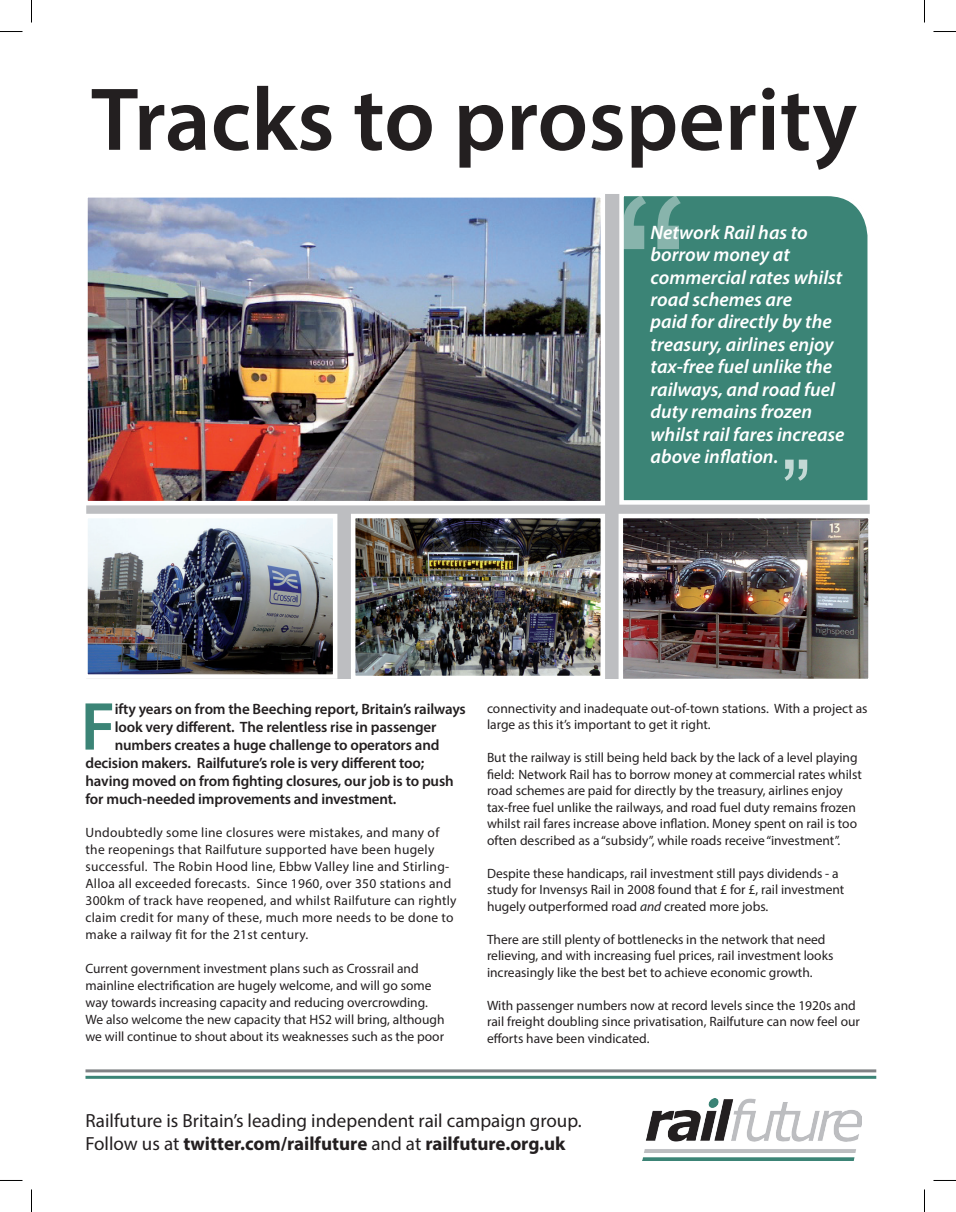
<style>
.page{position:relative;width:956px;height:1212px;background:#fff}
.page>*{position:absolute;margin:0;border:0;box-sizing:border-box;transform-origin:0 0}
.t1{font:229.2px "Arial";color:#fff}
.t2{font:600 90px "Myriad Pro";color:#231f20}
.t3{font:90px "Arial";color:#fff}
.t4{font:600 68.4px "Myriad Pro";color:#3b8476}
.t5{font:italic 600 19.5px/22.5px "Myriad Pro";color:#fff}
.t6{font:19.05px/23.2px "Myriad Pro";color:#231f20}
.t7{font:600 15px "Myriad Pro";letter-spacing:-.01em;color:#231f20}
.t8{font:13.5px/16.5px "Myriad Pro";color:#231f20}
.t9{font:13.5px/17px "Myriad Pro";letter-spacing:.02em;color:#231f20}
.s1{font-style:italic}
.s2{font-weight:700}
</style>
<div class="page">
<div style="left:86px;top:194px;width:784px;height:484px;background:#bdbec1"></div>
<img style="left:88px;top:198px;width:512px;height:302px">
<div style="left:83px;top:193px;width:522px;height:312px;border:4px solid #fff"></div>
<img style="left:88px;top:518px;width:244px;height:155px">
<div style="left:83px;top:513px;width:254px;height:165px;border:4px solid #fff"></div>
<img style="left:642px;top:1098px;width:220px;height:62px">
<img style="left:356px;top:518px;width:244px;height:157px">
<div style="left:351px;top:513px;width:254px;height:167px;border:4px solid #fff"></div>
<img style="left:624px;top:518px;width:244px;height:160px">
<div style="left:619px;top:513px;width:254px;height:170px;border:4px solid #fff"></div>
<svg style="left:617px;top:194px;width:253px;height:313px;background:#478b7e"></svg>
<hr style="left:86px;top:1069px;width:790px;height:3px;background:#808285">
<hr style="left:86px;top:1075px;width:790px;height:3px;background:#3b8476">
<svg style="left:0;top:31px;width:22px;height:1px"></svg>
<svg style="left:933px;top:31px;width:23px;height:1px"></svg>
<svg style="left:31px;top:0;width:1px;height:22px"></svg>
<svg style="left:31px;top:1189px;width:1px;height:22px"></svg>
<svg style="left:924px;top:0;width:1px;height:22px"></svg>
<svg style="left:924px;top:1189px;width:1px;height:22px"></svg>
<p class="t2" style="left:91px;top:62px;width:768px">Tracks to prosperity</p>
<h1 class="t1" style="left:613px;top:131px;width:78px">“</h1>
<p class="t5" style="left:651px;top:220px;width:196px">Network Rail has to borrow money at commercial rates whilst road schemes are<br>paid for directly by the treasury, airlines enjoy tax-free fuel unlike the railways, and road fuel duty remains frozen whilst rail fares increase above inflation.</p>
<h2 class="t3" style="left:781px;top:434px;width:31px">”</h2>
<p class="t4" style="left:81px;top:683px;width:36px">F</p>
<p class="t7" style="left:115px;top:698px;width:353px">ifty years on from the Beeching report, Britain’s railways</p>
<p class="t7" style="left:115px;top:716px;width:323px">look very different. The relentless rise in passenger</p>
<p class="t7" style="left:115px;top:734px;width:326px">numbers creates a huge challenge to operators and</p>
<p class="t7" style="left:86px;top:752px;width:340px">decision makers. Railfuture’s role is very different too;</p>
<p class="t7" style="left:86px;top:770px;width:370px">having moved on from fighting closures, our job is to push</p>
<p class="t7" style="left:86px;top:788px;width:312px">for much-needed improvements and investment.</p>
<p class="t9" style="left:86px;top:823px;width:373px">Undoubtedly some line closures were mistakes, and many of the reopenings that Railfuture supported have been hugely successful. The Robin Hood line, Ebbw Valley line and Stirling-Alloa all exceeded forecasts. Since 1960, over 350 stations and 300km of track have reopened, and whilst Railfuture can rightly claim credit for many of these, much more needs to be done to make a railway fit for the 21st century.</p>
<p class="t8" style="left:86px;top:959px;width:360px;line-height:17px">Current government investment plans such as Crossrail and mainline electrification are hugely welcome, and will go some way towards increasing capacity and reducing overcrowding.<br>We also welcome the new capacity that HS2 will bring, although we will continue to shout about its weaknesses such as the poor</p>
<p class="t8" style="left:487px;top:699px;width:382px">connectivity and inadequate out-of-town stations. With a project as large as this it’s important to get it right.</p>
<p class="t8" style="left:487px;top:749px;width:376px">But the railway is still being held back by the lack of a level playing field: Network Rail has to borrow money at commercial rates whilst road schemes are paid for directly by the treasury, airlines enjoy tax-free fuel unlike the railways, and road fuel duty remains frozen whilst rail fares increase above inflation. Money spent on rail is too often described as a “subsidy”, while roads receive “investment”.</p>
<p class="t8" style="left:487px;top:864px;width:359px">Despite these handicaps, rail investment still pays dividends - a study for Invensys Rail in 2008 found that £ for £, rail investment hugely outperformed road <span class="s1">and</span> created more jobs.</p>
<p class="t8" style="left:487px;top:930px;width:348px">There are still plenty of bottlenecks in the network that need relieving, and with increasing fuel prices, rail investment looks increasingly like the best bet to achieve economic growth.</p>
<p class="t8" style="left:487px;top:996px;width:374px">With passenger numbers now at record levels since the 1920s and rail freight doubling since privatisation, Railfuture can now feel our efforts have been vindicated.</p>
<p class="t6" style="left:86px;top:1107px;width:498px">Railfuture is Britain’s leading independent rail campaign group.<br>Follow us at <span class="s2">twitter.com/railfuture</span> and at <span class="s2">railfuture.org.uk</span></p>
</div>
